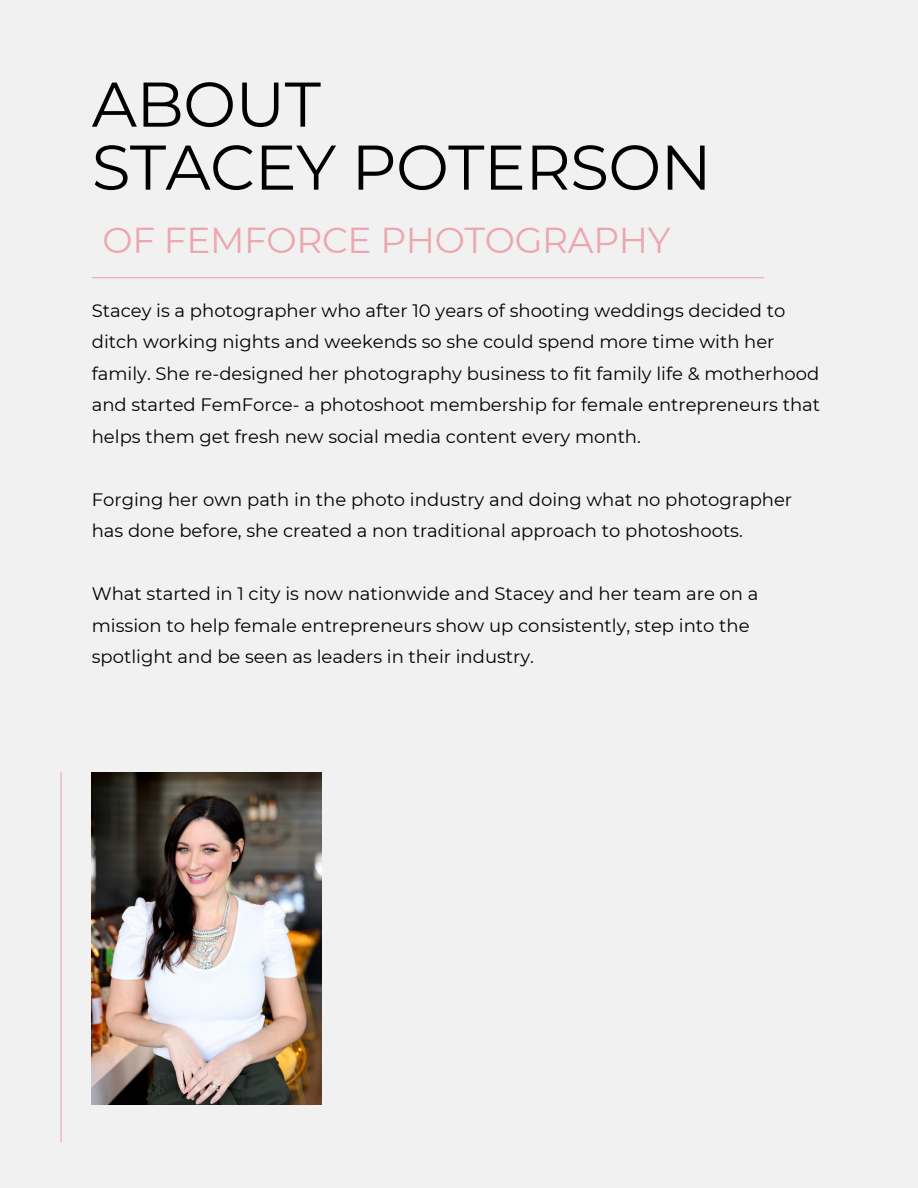
<style>
.page{position:relative;width:918px;height:1188px;background:#f1f1f1}
.page>*{position:absolute;margin:0;border:0;box-sizing:border-box;transform-origin:0 0}
.t1{font:63px "Montserrat";letter-spacing:-.01em;color:#000}
.t2{font:36px "Montserrat";letter-spacing:-.01em;color:#eca7ae}
.t3{font:18px/31.5px "Montserrat";color:#000}
</style>
<div class="page">
<hr style="left:92px;top:277px;width:672px;height:1px;background:#eca7ae">
<hr style="left:61px;top:772px;width:1px;height:370px;background:#eca7ae">
<img style="left:92px;top:772px;width:229px;height:332px">
<p class="t1" style="left:92px;top:66px;width:231px">ABOUT</p>
<p class="t1" style="left:92px;top:129px;width:621px">STACEY POTERSON</p>
<p class="t2" style="left:103px;top:218px;width:570px">OF FEMFORCE PHOTOGRAPHY</p>
<p class="t3" style="left:92px;top:295px;width:730px">Stacey is a photographer who after 10 years of shooting weddings decided to ditch working nights and weekends so she could spend more time with her family. She re-designed her photography business to fit family life &amp; motherhood and started FemForce- a photoshoot membership for female entrepreneurs that helps them get fresh new social media content every month.</p>
<p class="t3" style="left:92px;top:484px;width:702px">Forging her own path in the photo industry and doing what no photographer has done before, she created a non traditional approach to photoshoots.</p>
<p class="t3" style="left:92px;top:578px;width:668px">What started in 1 city is now nationwide and Stacey and her team are on a mission to help female entrepreneurs show up consistently, step into the spotlight and be seen as leaders in their industry.</p>
</div>
